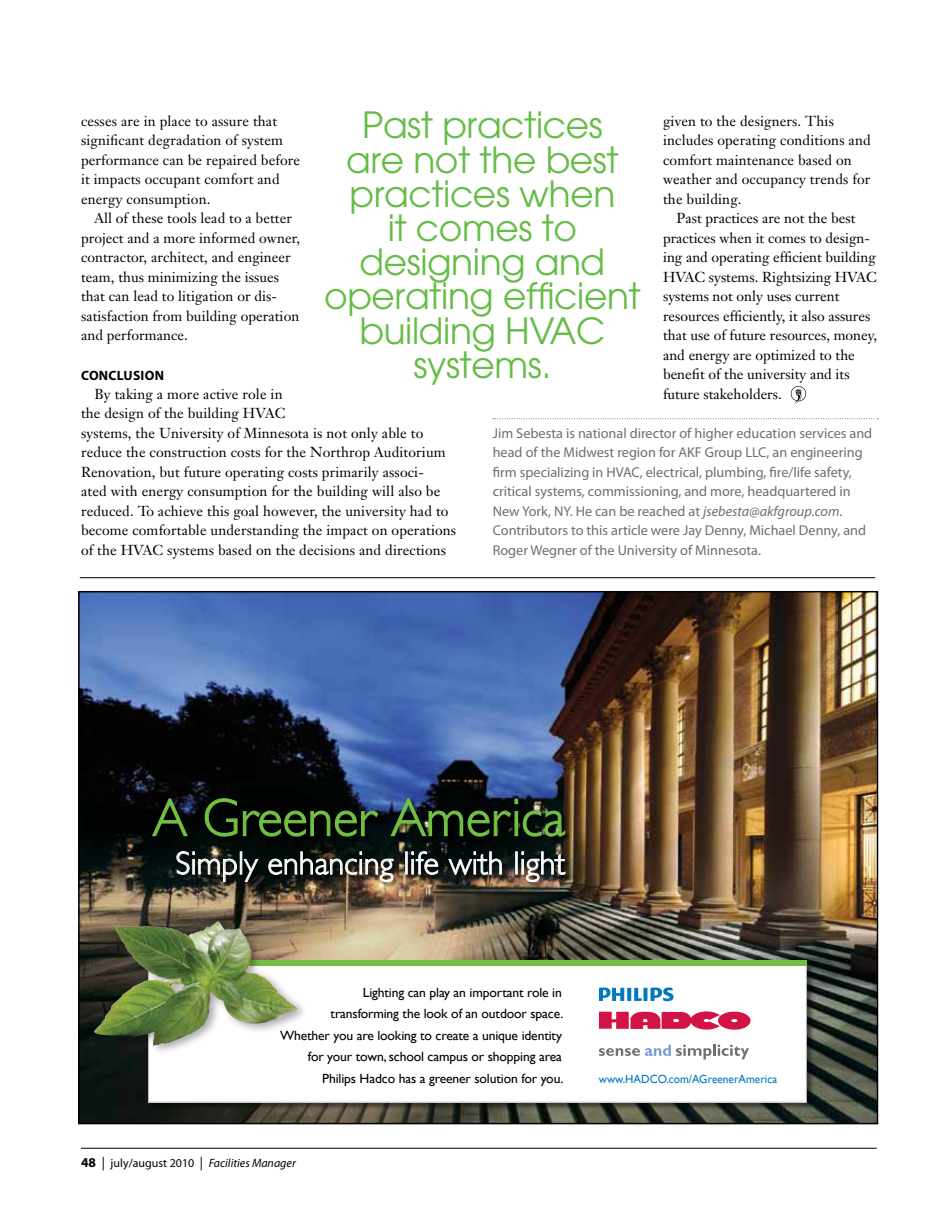
<style>
.page{position:relative;width:945px;height:1215px;background:#fff}
.page>*{position:absolute;margin:0;border:0;box-sizing:border-box;transform-origin:0 0}
.t1{font:300 53.4px "Gill Sans";letter-spacing:.005em;color:#72bf44}
.t2{font:36px/34.2px "Avant Garde";letter-spacing:-.01em;color:#65bc46;text-align:center}
.t3{font:300 32.55px "Gill Sans";letter-spacing:.005em;color:#fff}
.t4{font:14.25px/19.5px "Janson Text";letter-spacing:.01em;color:#000}
.t5{font:14.25px/19.5px "Myriad Pro";color:#6d6e71}
.t6{font:700 13.5px "Myriad Pro";letter-spacing:.02em;color:#000}
.t7{font:13.35px/21.5px "Gill Sans";letter-spacing:-.01em;color:#000;text-align:right}
.t8{font:italic 12px "Myriad Pro";color:#000}
.t9{font:11.85px "Gill Sans";color:#0079c1;scale:.96 1}
.s1{font-style:italic}
.s2{font-weight:700;font-style:normal;font-size:13.5px}
.s3{font-style:normal;font-size:13.5px}
.s4{font-style:normal}
</style>
<div class="page">
<hr style="left:81px;top:1148px;width:796px;height:1px;background:#000">
<svg style="left:493px;top:418px;width:385px;height:1px"></svg>
<svg style="left:791px;top:386px;width:15px;height:18px"></svg>
<img style="left:80px;top:593px;width:796px;height:529px">
<div style="left:151px;top:798px;width:421px;height:91px;background:#000;opacity:.75"></div>
<svg style="left:151px;top:797px;width:38px;height:40px;background:#152214"></svg>
<svg style="left:204px;top:798px;width:175px;height:39px;background:#152513"></svg>
<img style="left:390px;top:797px;width:176px;height:40px">
<svg style="left:176px;top:851px;width:61px;height:31px;background:#404542"></svg>
<svg style="left:243px;top:858px;width:16px;height:24px"></svg>
<svg style="left:268px;top:851px;width:126px;height:31px;background:#444540"></svg>
<div style="left:405px;top:852px;width:3px;height:22px;border:1px solid #fff"></div>
<svg style="left:412px;top:851px;width:27px;height:24px"></svg>
<svg style="left:448px;top:851px;width:54px;height:24px"></svg>
<div style="left:515px;top:852px;width:3px;height:22px;border:1px solid #fff"></div>
<svg style="left:522px;top:851px;width:44px;height:31px"></svg>
<div style="left:148px;top:962px;width:666px;height:149px;background:#000;opacity:.5"></div>
<div style="left:149px;top:963px;width:657px;height:139px;background:#fff"></div>
<div style="left:148px;top:960px;width:659px;height:6px;background:#72bf44"></div>
<div style="left:90px;top:917px;width:218px;height:139px;background:#000;opacity:.34"></div>
<img style="left:114px;top:922px;width:103px;height:59px">
<svg style="left:599px;top:1011px;width:152px;height:19px"></svg>
<svg style="left:599px;top:988px;width:75px;height:13px"></svg>
<svg style="left:599px;top:1045px;width:150px;height:15px"></svg>
<hr style="left:80px;top:577px;width:795px;height:1px;background:#000">
<h2 class="t2" style="left:324px;top:108px;width:318px">Past practices<br>are not the best practices when<br>it comes to designing and operating efficient building HVAC systems.</h2>
<p class="t4" style="left:81px;top:111px;width:221px">cesses are in place to assure that significant degradation of system performance can be repaired before it impacts occupant comfort and energy consumption.</p>
<p class="t4" style="left:81px;top:209px;width:221px;text-indent:13px">All of these tools lead to a better project and a more informed owner, contractor, architect, and engineer team, thus minimizing the issues that can lead to litigation or dis&shy;satisfaction from building operation and performance.</p>
<p class="t6" style="left:81px;top:366px;width:84px">CONCLUSION</p>
<p class="t4" style="left:81px;top:384px;width:377px;text-indent:13px">By taking a more active role in<br>the design of the building HVAC<br>systems, the University of Minnesota is not only able to reduce the construction costs for the Northrop Auditorium Renovation, but future operating costs primarily associ-<br>ated with energy consumption for the building will also be reduced. To achieve this goal however, the university had to become comfortable understanding the impact on operations of the HVAC systems based on the decisions and directions</p>
<p class="t4" style="left:663px;top:111px;width:209px">given to the designers. This includes operating conditions and comfort maintenance based on weather and occupancy trends for the building.</p>
<p class="t4" style="left:663px;top:209px;width:216px;text-indent:13px">Past practices are not the best practices when it comes to design&shy;ing and operating efficient building<br>HVAC systems. Rightsizing HVAC systems not only uses current resources efficiently, it also assures that use of future resources, money, and energy are optimized to the benefit of the university and its future stakeholders.</p>
<p class="t5" style="left:493px;top:423px;width:381px">Jim Sebesta is national director of higher education services and head of the Midwest region for AKF Group LLC, an engineering firm specializing in HVAC, electrical, plumbing, fire/life safety, critical systems, commissioning, and more, headquartered in New York, NY. He can be reached at <span class="s1">jsebesta@akfgroup.com</span>.<br>Contributors to this article were Jay Denny, Michael Denny, and Roger Wegner of the University of Minnesota.</p>
<h1 class="t1" style="left:153px;top:787px;width:414px">A Greener America</h1>
<h3 class="t3" style="left:175px;top:845px;width:391px">Simply enhancing life with light</h3>
<p class="t7" style="left:280px;top:982px;width:285px">Lighting can play an important role in<br>transforming the look of an outdoor space.<br>Whether you are looking to create a unique identity for your town, school campus or shopping area Philips Hadco has a greener solution for you.</p>
<p class="t8" style="left:81px;top:1155px;width:216px"><span class="s2">48</span> <span class="s3">|</span> <span class="s4">july/august 2010</span> <span class="s3">|</span> Facilities Manager</p>
<p class="t9" style="left:599px;top:1072px;width:187px">www.HADCO.com/AGreenerAmerica</p>
</div>
